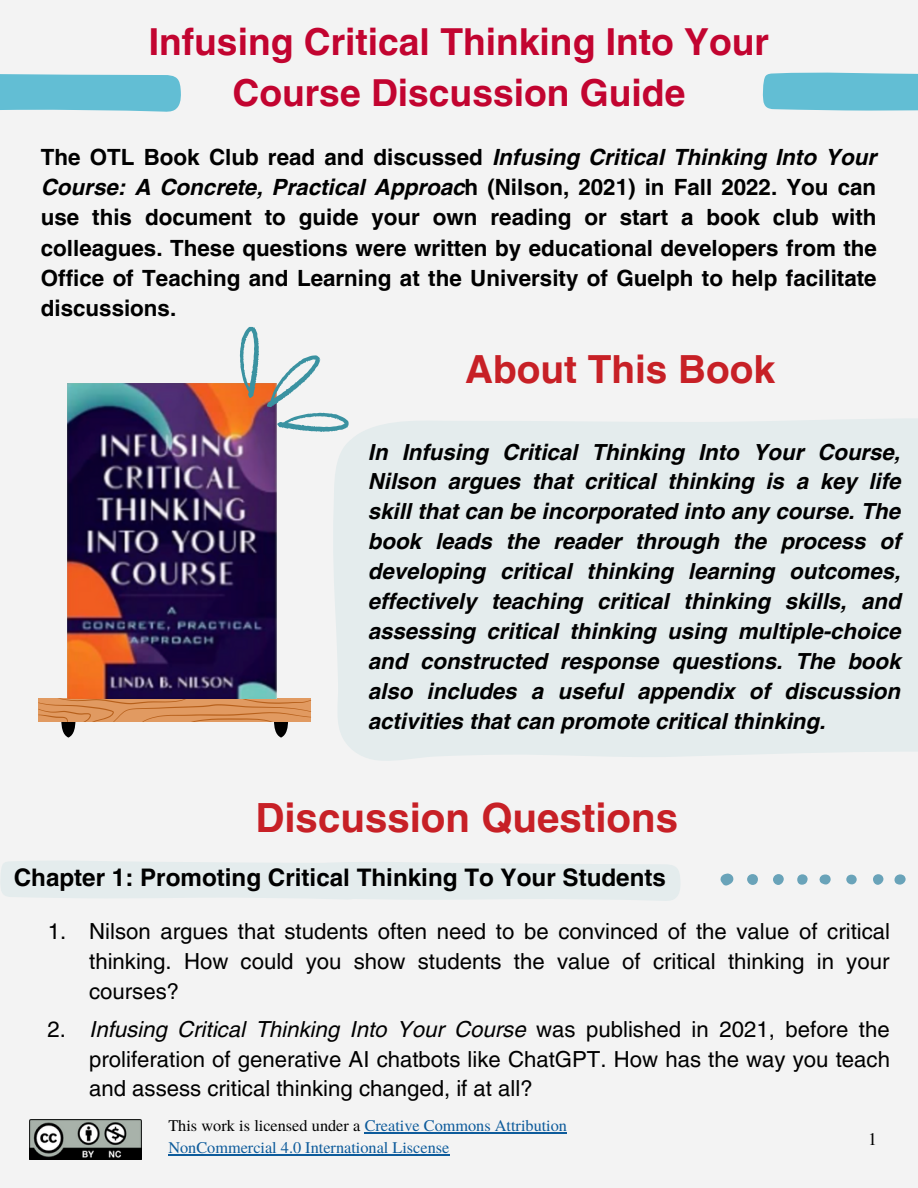
<style>
.page{position:relative;width:918px;height:1188px;background:#f3f3f3}
.page>*{position:absolute;margin:0;border:0;box-sizing:border-box;transform-origin:0 0}
.t1{font:700 40.2px "Helvetica LT Pro";color:#c72026}
.t2{font:700 38.7px "Helvetica LT Pro";color:#c72026}
.t3{font:700 37.2px/51.8px "Helvetica LT Pro";color:#c20430;text-align:center}
.t4{font:700 24.15px "Helvetica LT Pro";color:#000}
.t5{font:700 22.35px/30.3px "Helvetica LT Pro";color:#000;text-align:justify}
.t6{font:italic 700 22.2px/30px "Helvetica LT Pro";color:#000;text-align:justify}
.t7{font:22.2px/30px "Helvetica LT Pro";color:#000;text-align:justify}
.t8{font:17.7px "Te X Gyre Termes";color:#000}
.t9{font:16.2px/22.2px "Te X Gyre Termes";color:#0d5b9b}
.s1{font-style:italic}
.s2{color:#000}
</style>
<div class="page">
<svg style="left:38px;top:698px;width:273px;height:40px"></svg>
<svg style="left:0;top:74px;width:181px;height:38px;background:#6cc1d6"></svg>
<svg style="left:763px;top:72px;width:155px;height:39px;background:#6ac1d5"></svg>
<div style="left:333px;top:419px;width:585px;height:342px;background:#e4eced"></div>
<svg style="left:720px;top:874px;width:14px;height:12px"></svg>
<div style="left:747px;top:874px;width:11px;height:11px;background:#69a3b9;border-radius:50%"></div>
<div style="left:773px;top:874px;width:11px;height:11px;background:#69a3b9;border-radius:50%"></div>
<div style="left:894px;top:874px;width:12px;height:11px;background:#69a3b9;border-radius:50%"></div>
<svg style="left:819px;top:874px;width:12px;height:11px"></svg>
<div style="left:873px;top:874px;width:10px;height:11px;background:#69a3b9;border-radius:50%"></div>
<div style="left:797px;top:874px;width:11px;height:11px;background:#69a3b9;border-radius:5px"></div>
<div style="left:846px;top:875px;width:11px;height:9px;background:#69a3b9;border-radius:50%"></div>
<img style="left:30px;top:1120px;width:111px;height:39px">
<img style="left:67px;top:384px;width:210px;height:315px">
<svg style="left:234px;top:326px;width:116px;height:110px"></svg>
<hr style="left:365px;top:1132px;width:202px;height:1px;background:#0d5b9b">
<hr style="left:168px;top:1154px;width:281px;height:1px;background:#0d5b9b">
<svg style="left:0;top:861px;width:680px;height:40px"></svg>
<p class="t3" style="left:149px;top:19px;width:622px">Infusing Critical Thinking Into Your<br>Course Discussion Guide</p>
<p class="t5" style="left:41px;top:144px;width:838px">The OTL Book Club read and discussed <span class="s1">Infusing Critical Thinking Into Your Course: A Concrete, Practical Approac</span>h (Nilson, 2021) in Fall 2022. You can use this document to guide your own reading or start a book club with colleagues. These questions were written by educational developers from the Office of Teaching and Learning at the University of Guelph to help facilitate discussions.</p>
<p class="t2" style="left:465px;top:356px;width:312px">About This Book</p>
<p class="t6" style="left:368px;top:439px;width:534px">In Infusing Critical Thinking Into Your Course, Nilson argues that critical thinking is a key life skill that can be incorporated into any course. The book leads the reader through the process of developing critical thinking learning outcomes, effectively teaching critical thinking skills, and assessing critical thinking using multiple-choice and constructed response questions. The book also includes a useful appendix of discussion activities that can promote critical thinking.</p>
<p class="t1" style="left:255px;top:803px;width:424px">Discussion Questions</p>
<p class="t4" style="left:14px;top:869px;width:654px">Chapter 1: Promoting Critical Thinking To Your Students</p>
<p class="t7" style="left:89px;top:919px;width:802px">Nilson argues that students often need to be convinced of the value of critical thinking. How could you show students the value of critical thinking in your courses?</p>
<p class="t7" style="left:48px;top:919px;width:20px">1.</p>
<p class="t7" style="left:47px;top:1016px;width:20px">2.</p>
<p class="t7" style="left:89px;top:1016px;width:802px"><span class="s1">Infusing Critical Thinking Into Your Course</span> was published in 2021, before the proliferation of generative AI chatbots like ChatGPT. How has the way you teach and assess critical thinking changed, if at all?</p>
<p class="t9" style="left:168px;top:1114px;width:400px"><span class="s2">This work is licensed under a</span> Creative Commons Attribution<br>NonCommercial 4.0 International Liscense</p>
<p class="t8" style="left:868px;top:1126px;width:10px">1</p>
</div>
